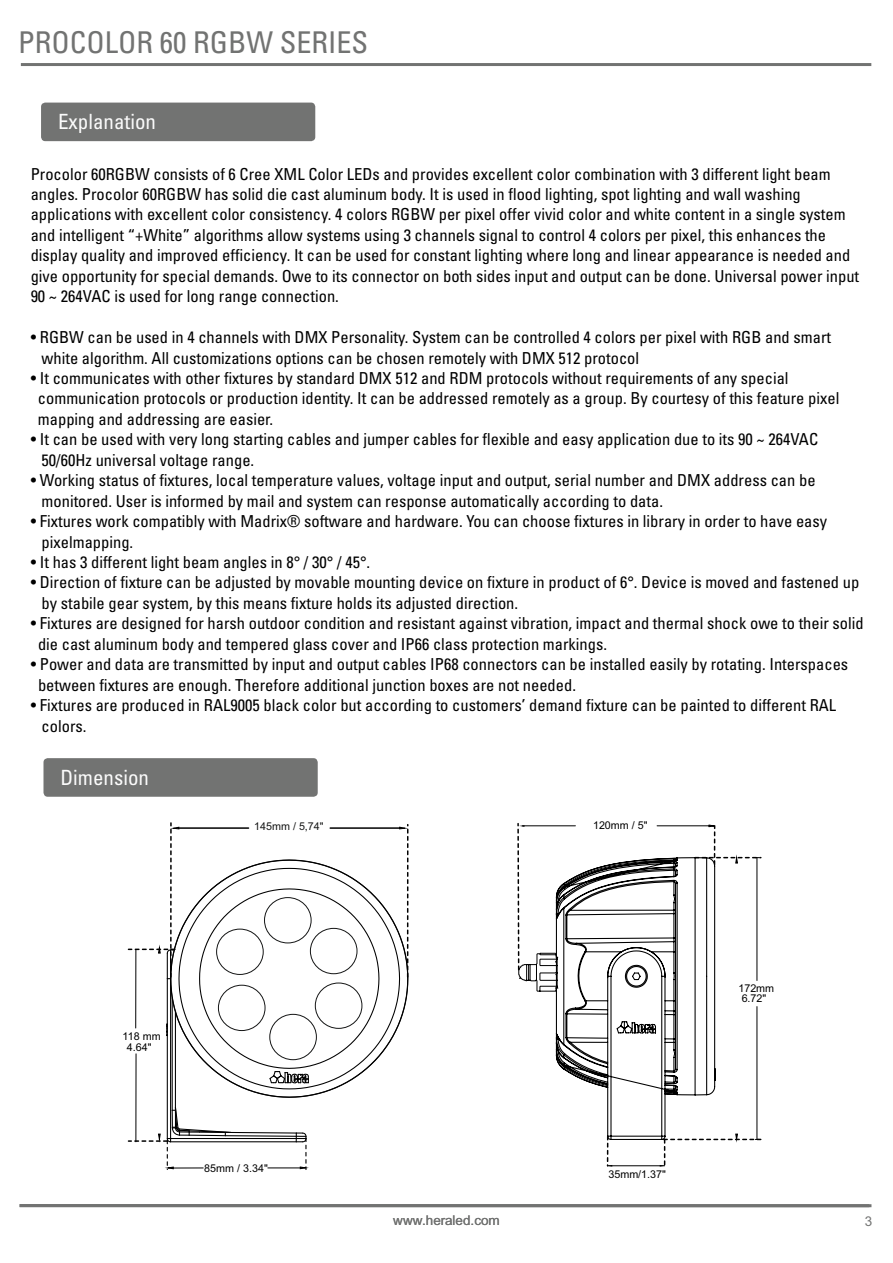
<style>
.page{position:relative;width:893px;height:1263px;background:#fff}
.page>*{position:absolute;margin:0;border:0;box-sizing:border-box;transform-origin:0 0}
.t1{font:condensed 30px "Univers";color:#727372}
.t2{font:condensed 21px "Univers";color:#fbfbfb}
.t3{font:condensed 16.5px/20.4px "Univers";color:#000}
.t4{font:13.5px "Arial";color:#727372}
.t5{font:10.8px "Arial";color:#000}
.t6{font:10.8px "Arial";color:#151616}
</style>
<div class="page">
<hr style="left:20px;top:1204px;width:851px;height:3px;background:#727372">
<hr style="left:21px;top:63px;width:850px;height:3px;background:#727372">
<div style="left:41px;top:103px;width:274px;height:38px;background:#727372;border-radius:4px"></div>
<div style="left:43px;top:758px;width:275px;height:39px;background:#727372;border-radius:4px"></div>
<hr style="left:757px;top:1006px;width:1px;height:133px;background:#000">
<hr style="left:757px;top:858px;width:1px;height:122px;background:#000">
<hr style="left:135px;top:1054px;width:1px;height:88px;background:#000">
<hr style="left:135px;top:950px;width:1px;height:78px;background:#000">
<hr style="left:179px;top:827px;width:70px;height:2px;background:#000">
<hr style="left:330px;top:827px;width:70px;height:2px;background:#000">
<hr style="left:172px;top:998px;width:1px;height:112px;background:#000">
<svg style="left:171px;top:859px;width:238px;height:239px"></svg>
<svg style="left:178px;top:867px;width:223px;height:223px"></svg>
<svg style="left:198px;top:888px;width:182px;height:196px"></svg>
<hr style="left:175px;top:1012px;width:1px;height:98px;background:#000">
<hr style="left:167px;top:979px;width:1px;height:159px;background:#000">
<hr style="left:170px;top:979px;width:1px;height:159px;background:#000">
<svg style="left:166px;top:1023px;width:2px;height:13px"></svg>
<hr style="left:608px;top:1165px;width:57px;height:1px;background:#000">
<hr style="left:522px;top:825px;width:53px;height:1px;background:#000">
<hr style="left:657px;top:825px;width:53px;height:1px;background:#000">
<svg style="left:661px;top:1139px;width:100px;height:27px"></svg>
<svg style="left:555px;top:857px;width:161px;height:283px"></svg>
<svg style="left:607px;top:1136px;width:5px;height:30px"></svg>
<svg style="left:695px;top:825px;width:66px;height:39px"></svg>
<svg style="left:128px;top:1106px;width:179px;height:63px"></svg>
<svg style="left:128px;top:823px;width:52px;height:156px"></svg>
<svg style="left:399px;top:825px;width:9px;height:152px"></svg>
<svg style="left:517px;top:823px;width:42px;height:169px"></svg>
<div style="left:216px;top:929px;width:48px;height:46px;border:1px solid #151616;border-radius:50%"></div>
<div style="left:264px;top:897px;width:48px;height:46px;border:1px solid #151616;border-radius:50%"></div>
<div style="left:310px;top:928px;width:47px;height:46px;border:1px solid #151616;border-radius:50%"></div>
<div style="left:315px;top:982px;width:47px;height:47px;border:1px solid #151616;border-radius:50%"></div>
<div style="left:269px;top:1014px;width:48px;height:46px;border:1px solid #151616;border-radius:50%"></div>
<div style="left:218px;top:985px;width:47px;height:46px;border:1px solid #151616;border-radius:50%"></div>
<h1 class="t1" style="left:18px;top:31px;width:352px">PROCOLOR 60 RGBW SERIES</h1>
<p class="t2" style="left:58px;top:114px;width:99px">Explanation</p>
<p class="t3" style="left:31px;top:165px;width:830px">Procolor 60RGBW consists of 6 Cree XML Color LEDs and provides excellent color combination with 3 different light beam angles. Procolor 60RGBW has solid die cast aluminum body. It is used in flood lighting, spot lighting and wall washing applications with excellent color consistency. 4 colors RGBW per pixel offer vivid color and white content in a single system and intelligent “+White” algorithms allow systems using 3 channels signal to control 4 colors per pixel, this enhances the display quality and improved efficiency. It can be used for constant lighting where long and linear appearance is needed and give opportunity for special demands. Owe to its connector on both sides input and output can be done. Universal power input 90 ~ 264VAC is used for long range connection.</p>
<p class="t3" style="left:42px;top:329px;width:791px;text-indent:-11px">• RGBW can be used in 4 channels with DMX Personality. System can be controlled 4 colors per pixel with RGB and smart white algorithm. All customizations options can be chosen remotely with DMX 512 protocol</p>
<p class="t3" style="left:38px;top:370px;width:803px;text-indent:-7px">• It communicates with other fixtures by standard DMX 512 and RDM protocols without requirements of any special communication protocols or production identity. It can be addressed remotely as a group. By courtesy of this feature pixel mapping and addressing are easier.</p>
<p class="t3" style="left:42px;top:431px;width:778px;text-indent:-11px">• It can be used with very long starting cables and jumper cables for flexible and easy application due to its 90 ~ 264VAC<br>50/60Hz universal voltage range.</p>
<p class="t3" style="left:42px;top:472px;width:775px;text-indent:-11px">• Working status of fixtures, local temperature values, voltage input and output, serial number and DMX address can be monitored. User is informed by mail and system can response automatically according to data.</p>
<p class="t3" style="left:42px;top:513px;width:787px;text-indent:-11px">• Fixtures work compatibly with Madrix® software and hardware. You can choose fixtures in library in order to have easy pixelmapping.</p>
<p class="t3" style="left:31px;top:554px;width:341px">• It has 3 different light beam angles in 8° / 30° / 45°.</p>
<p class="t3" style="left:42px;top:574px;width:819px;text-indent:-11px">• Direction of fixture can be adjusted by movable mounting device on fixture in product of 6°. Device is moved and fastened up by stabile gear system, by this means fixture holds its adjusted direction.</p>
<p class="t3" style="left:38px;top:615px;width:827px;text-indent:-7px">• Fixtures are designed for harsh outdoor condition and resistant against vibration, impact and thermal shock owe to their solid die cast aluminum body and tempered glass cover and IP66 class protection markings.</p>
<p class="t3" style="left:38px;top:656px;width:812px;text-indent:-7px">• Power and data are transmitted by input and output cables IP68 connectors can be installed easily by rotating. Interspaces between fixtures are enough. Therefore additional junction boxes are not needed.</p>
<p class="t3" style="left:42px;top:697px;width:796px;text-indent:-11px">• Fixtures are produced in RAL9005 black color but according to customers’ demand fixture can be painted to different RAL colors.</p>
<p class="t2" style="left:60px;top:769px;width:90px">Dimension</p>
<p class="t6" style="left:254px;top:822px;width:71px">145mm / 5,74"</p>
<p class="t5" style="left:123px;top:1032px;width:39px">118 mm</p>
<p class="t5" style="left:127px;top:1043px;width:26px">4.64"</p>
<p class="t5" style="left:204px;top:1164px;width:65px">85mm / 3.34"</p>
<p class="t5" style="left:593px;top:821px;width:56px">120mm / 5"</p>
<p class="t5" style="left:608px;top:1170px;width:59px">35mm/1.37"</p>
<p class="t5" style="left:738px;top:984px;width:37px">172mm</p>
<p class="t5" style="left:742px;top:994px;width:26px">6.72"</p>
<p class="t4" style="left:393px;top:1216px;width:108px">www.heraled.com</p>
<p class="t4" style="left:865px;top:1216px;width:9px">3</p>
</div>
